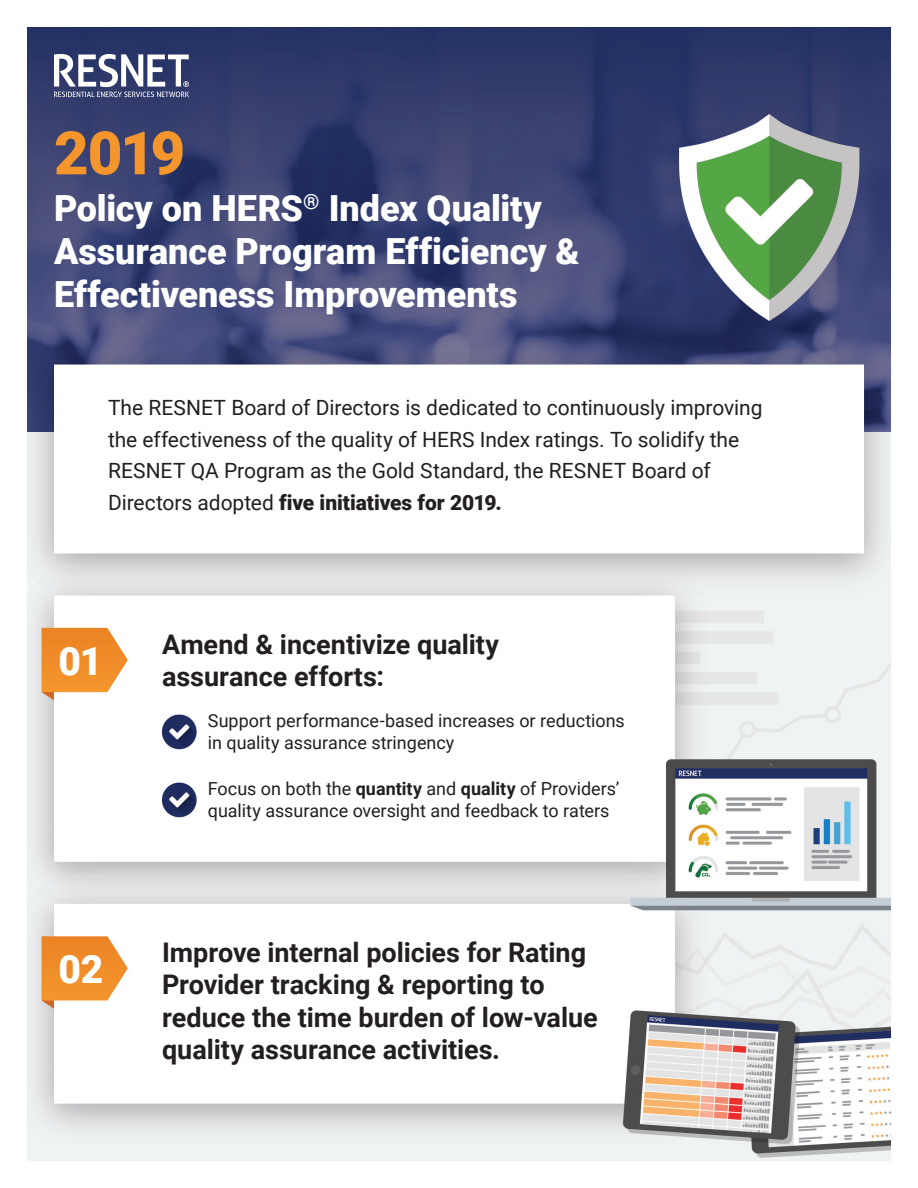
<style>
.page{position:relative;width:918px;height:1188px;background:#fff}
.page>*{position:absolute;margin:0;border:0;box-sizing:border-box;transform-origin:0 0}
.t1{font:900 60px "Roboto";color:#f5962d}
.t2{font:900 39px "Roboto";color:#fff}
.t3{font:900 36px/43.2px "Roboto";color:#fff}
.t4{font:700 27px/32.4px "Roboto";color:#231f20}
.t5{font:21px/31.5px "Roboto";letter-spacing:-.005em;color:#231f20}
.t6{font:18px/21.6px "Roboto";color:#231f20}
.s1{font-weight:900}
.s2{font-weight:700}
</style>
<div class="page">
<img style="left:27px;top:27px;width:864px;height:1134px">
<svg style="left:54px;top:54px;width:135px;height:43px"></svg>
<h1 class="t1" style="left:54px;top:111px;width:133px">2019</h1>
<h3 class="t3" style="left:54px;top:185px;width:527px">Policy on HERS<sup>®</sup> Index Quality<br>Assurance Program Efficiency &amp;<br>Effectiveness Improvements</h3>
<p class="t5" style="left:108px;top:391px;width:656px">The RESNET Board of Directors is dedicated to continuously improving the effectiveness of the quality of HERS Index ratings. To solidify the RESNET QA Program as the Gold Standard, the RESNET Board of Directors adopted <span class="s1">five initiatives for 2019.</span></p>
<h2 class="t2" style="left:58px;top:633px;width:45px">01</h2>
<p class="t4" style="left:162px;top:627px;width:339px">Amend &amp; incentivize quality assurance efforts:</p>
<p class="t6" style="left:208px;top:709px;width:418px">Support performance-based increases or reductions in quality assurance stringency</p>
<p class="t6" style="left:208px;top:777px;width:413px">Focus on both the <span class="s2">quantity</span> and <span class="s2">quality</span> of Providers’ quality assurance oversight and feedback to raters</p>
<h2 class="t2" style="left:58px;top:942px;width:46px">02</h2>
<p class="t4" style="left:162px;top:935px;width:437px">Improve internal policies for Rating Provider tracking &amp; reporting to reduce the time burden of low-value quality assurance activities.</p>
</div>
